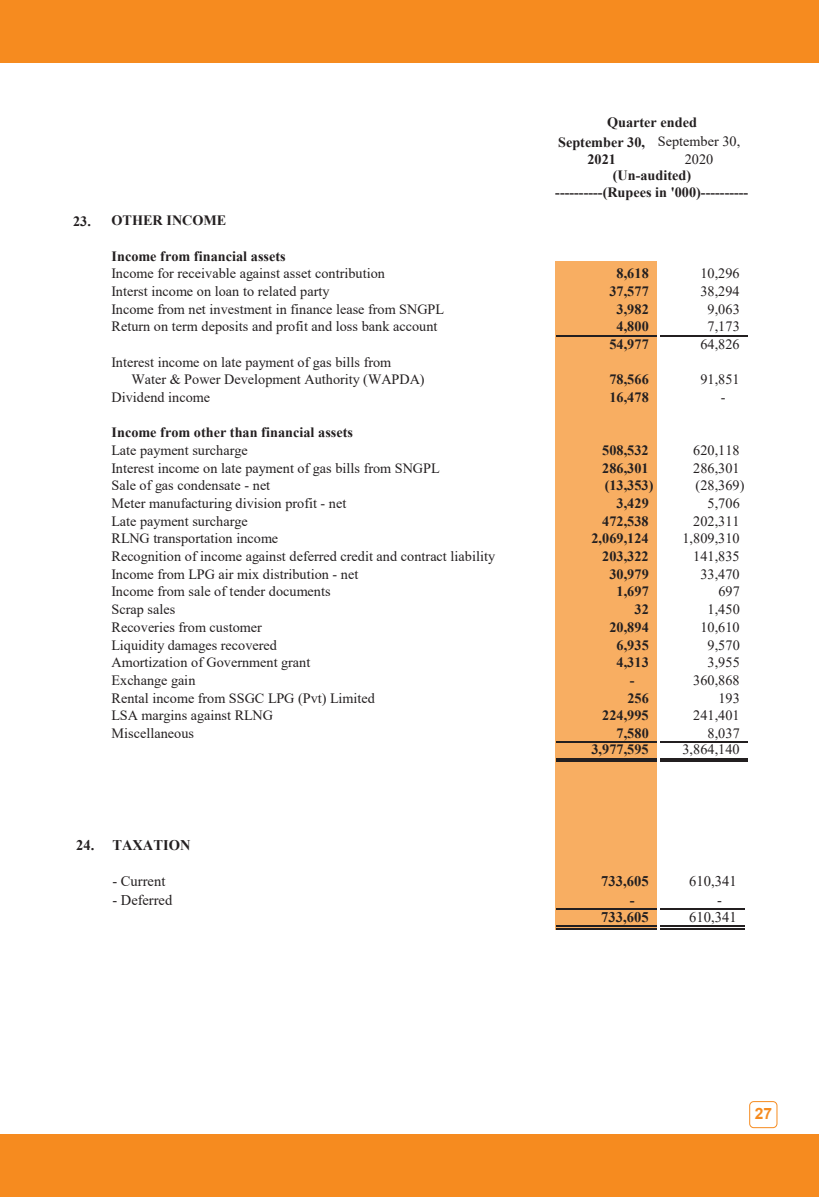
<style>
.page{position:relative;width:819px;height:1197px;background:#fff}
.page>*{position:absolute;margin:0;border:0;box-sizing:border-box;transform-origin:0 0}
.t1{font:700 15.58px "Arial";color:#f68b1f}
.t2{font:14.7px "Times New Roman";color:#231f20}
.t3{font:700 14.7px "Times New Roman";letter-spacing:.005em;color:#231f20}
.t4{font:14.17px/17.7px "Times New Roman";letter-spacing:.005em;color:#231f20}
.t5{font:700 14.17px/17.7px "Times New Roman";letter-spacing:.005em;color:#231f20}
.s1{font-weight:400}
</style>
<div class="page">
<div style="left:556px;top:261px;width:101px;height:668px;background:#f8ae62"></div>
<div style="left:0;top:1134px;width:819px;height:63px;background:#f68b1f"></div>
<div style="left:0;top:0;width:819px;height:63px;background:#f68b1f"></div>
<div style="left:749px;top:1101px;width:28px;height:27px;border:1px solid #f68b1f;border-radius:4px"></div>
<hr style="left:556px;top:335px;width:100px;height:1px;background:#231f20">
<hr style="left:556px;top:742px;width:100px;height:1px;background:#231f20">
<hr style="left:556px;top:758px;width:100px;height:1px;background:#231f20">
<hr style="left:556px;top:760px;width:100px;height:2px;background:#231f20">
<hr style="left:660px;top:335px;width:87px;height:1px;background:#231f20">
<hr style="left:660px;top:742px;width:87px;height:1px;background:#231f20">
<hr style="left:660px;top:758px;width:87px;height:1px;background:#231f20">
<hr style="left:660px;top:760px;width:87px;height:2px;background:#231f20">
<hr style="left:556px;top:908px;width:100px;height:2px;background:#231f20">
<hr style="left:556px;top:926px;width:100px;height:1px;background:#231f20">
<hr style="left:556px;top:928px;width:100px;height:1px;background:#231f20">
<hr style="left:660px;top:908px;width:84px;height:2px;background:#231f20">
<hr style="left:660px;top:926px;width:84px;height:1px;background:#231f20">
<hr style="left:660px;top:928px;width:84px;height:1px;background:#231f20">
<p class="t5" style="left:607px;top:113px;width:91px">Quarter ended</p>
<p class="t5" style="left:587px;top:133px;width:154px;line-height:17px;text-indent:-29px">September 30, <span class="s1">September 30,<br></span>2021</p>
<p class="t4" style="left:685px;top:150px;width:30px">2020</p>
<p class="t5" style="left:551px;top:166px;width:218px;text-indent:62px">(Un-audited) -----------(Rupees in '000)--------------</p>
<p class="t5" style="left:73px;top:211px;width:155px">23. OTHER INCOME</p>
<p class="t5" style="left:112px;top:247px;width:176px">Income from financial assets</p>
<p class="t4" style="left:112px;top:264px;width:275px">Income for receivable against asset contribution</p>
<p class="t5" style="left:617px;top:264px;width:34px">8,618</p>
<p class="t4" style="left:700px;top:264px;width:41px">10,296</p>
<p class="t4" style="left:112px;top:282px;width:220px">Interst income on loan to related party</p>
<p class="t5" style="left:609px;top:282px;width:41px">37,577</p>
<p class="t4" style="left:700px;top:282px;width:41px">38,294</p>
<p class="t4" style="left:112px;top:300px;width:334px">Income from net investment in finance lease from SNGPL</p>
<p class="t5" style="left:617px;top:300px;width:34px">3,982</p>
<p class="t4" style="left:708px;top:300px;width:34px">9,063</p>
<p class="t4" style="left:112px;top:317px;width:327px">Return on term deposits and profit and loss bank account</p>
<p class="t5" style="left:617px;top:317px;width:34px">4,800</p>
<p class="t4" style="left:708px;top:317px;width:34px">7,173</p>
<p class="t5" style="left:609px;top:335px;width:41px">54,977</p>
<p class="t4" style="left:700px;top:335px;width:41px">64,826</p>
<p class="t4" style="left:131px;top:353px;width:295px;text-indent:-20px">Interest income on late payment of gas bills from<br>Water &amp; Power Development Authority (WAPDA)</p>
<p class="t5" style="left:609px;top:370px;width:41px">78,566</p>
<p class="t4" style="left:700px;top:370px;width:41px">91,851</p>
<p class="t4" style="left:112px;top:388px;width:100px">Dividend income</p>
<p class="t5" style="left:609px;top:388px;width:41px">16,478</p>
<p class="t4" style="left:721px;top:388px;width:6px">-</p>
<p class="t5" style="left:112px;top:423px;width:243px">Income from other than financial assets</p>
<p class="t4" style="left:112px;top:441px;width:138px">Late payment surcharge</p>
<p class="t5" style="left:602px;top:441px;width:48px">508,532</p>
<p class="t4" style="left:693px;top:441px;width:48px">620,118</p>
<p class="t4" style="left:112px;top:459px;width:330px">Interest income on late payment of gas bills from SNGPL</p>
<p class="t5" style="left:602px;top:459px;width:48px">286,301</p>
<p class="t4" style="left:693px;top:459px;width:48px">286,301</p>
<p class="t4" style="left:112px;top:476px;width:160px">Sale of gas condensate - net</p>
<p class="t5" style="left:605px;top:476px;width:50px">(13,353)</p>
<p class="t4" style="left:696px;top:476px;width:50px">(28,369)</p>
<p class="t4" style="left:112px;top:494px;width:236px">Meter manufacturing division profit - net</p>
<p class="t5" style="left:617px;top:494px;width:34px">3,429</p>
<p class="t4" style="left:708px;top:494px;width:34px">5,706</p>
<p class="t4" style="left:112px;top:512px;width:138px">Late payment surcharge</p>
<p class="t5" style="left:602px;top:512px;width:48px">472,538</p>
<p class="t4" style="left:693px;top:512px;width:48px">202,311</p>
<p class="t4" style="left:112px;top:529px;width:168px">RLNG transportation income</p>
<p class="t5" style="left:591px;top:529px;width:59px">2,069,124</p>
<p class="t4" style="left:682px;top:529px;width:59px">1,809,310</p>
<p class="t4" style="left:112px;top:547px;width:385px">Recognition of income against deferred credit and contract liability</p>
<p class="t5" style="left:602px;top:547px;width:48px">203,322</p>
<p class="t4" style="left:693px;top:547px;width:48px">141,835</p>
<p class="t4" style="left:112px;top:565px;width:248px">Income from LPG air mix distribution - net</p>
<p class="t5" style="left:609px;top:565px;width:41px">30,979</p>
<p class="t4" style="left:700px;top:565px;width:41px">33,470</p>
<p class="t4" style="left:112px;top:582px;width:221px">Income from sale of tender documents</p>
<p class="t5" style="left:617px;top:583px;width:34px">1,697</p>
<p class="t4" style="left:718px;top:582px;width:23px">697</p>
<p class="t4" style="left:112px;top:600px;width:65px">Scrap sales</p>
<p class="t5" style="left:635px;top:600px;width:16px">32</p>
<p class="t4" style="left:708px;top:600px;width:34px">1,450</p>
<p class="t4" style="left:112px;top:618px;width:152px">Recoveries from customer</p>
<p class="t5" style="left:609px;top:618px;width:41px">20,894</p>
<p class="t4" style="left:700px;top:618px;width:41px">10,610</p>
<p class="t4" style="left:112px;top:635px;width:167px">Liquidity damages recovered</p>
<p class="t5" style="left:617px;top:636px;width:34px">6,935</p>
<p class="t4" style="left:708px;top:635px;width:34px">9,570</p>
<p class="t4" style="left:112px;top:653px;width:200px">Amortization of Government grant</p>
<p class="t5" style="left:617px;top:653px;width:34px">4,313</p>
<p class="t4" style="left:708px;top:653px;width:34px">3,955</p>
<p class="t4" style="left:112px;top:671px;width:85px">Exchange gain</p>
<p class="t5" style="left:630px;top:671px;width:6px">-</p>
<p class="t4" style="left:693px;top:671px;width:48px">360,868</p>
<p class="t4" style="left:112px;top:689px;width:265px">Rental income from SSGC LPG (Pvt) Limited</p>
<p class="t5" style="left:627px;top:689px;width:23px">256</p>
<p class="t4" style="left:718px;top:689px;width:23px">193</p>
<p class="t4" style="left:112px;top:706px;width:163px">LSA margins against RLNG</p>
<p class="t5" style="left:602px;top:706px;width:48px">224,995</p>
<p class="t4" style="left:693px;top:706px;width:48px">241,401</p>
<p class="t4" style="left:112px;top:724px;width:84px">Miscellaneous</p>
<p class="t5" style="left:617px;top:724px;width:34px">7,580</p>
<p class="t4" style="left:708px;top:724px;width:34px">8,037</p>
<p class="t5" style="left:591px;top:740px;width:59px">3,977,595</p>
<p class="t4" style="left:682px;top:740px;width:59px">3,864,140</p>
<p class="t3" style="left:76px;top:834px;width:116px">24. TAXATION</p>
<p class="t2" style="left:112px;top:871px;width:55px">- Current</p>
<p class="t3" style="left:601px;top:871px;width:49px">733,605</p>
<p class="t2" style="left:689px;top:871px;width:49px">610,341</p>
<p class="t2" style="left:112px;top:889px;width:61px">- Deferred</p>
<p class="t3" style="left:630px;top:889px;width:6px">-</p>
<p class="t2" style="left:717px;top:889px;width:6px">-</p>
<p class="t3" style="left:601px;top:906px;width:49px">733,605</p>
<p class="t2" style="left:689px;top:906px;width:49px">610,341</p>
<p class="t1" style="left:755px;top:1103px;width:19px">27</p>
</div>
